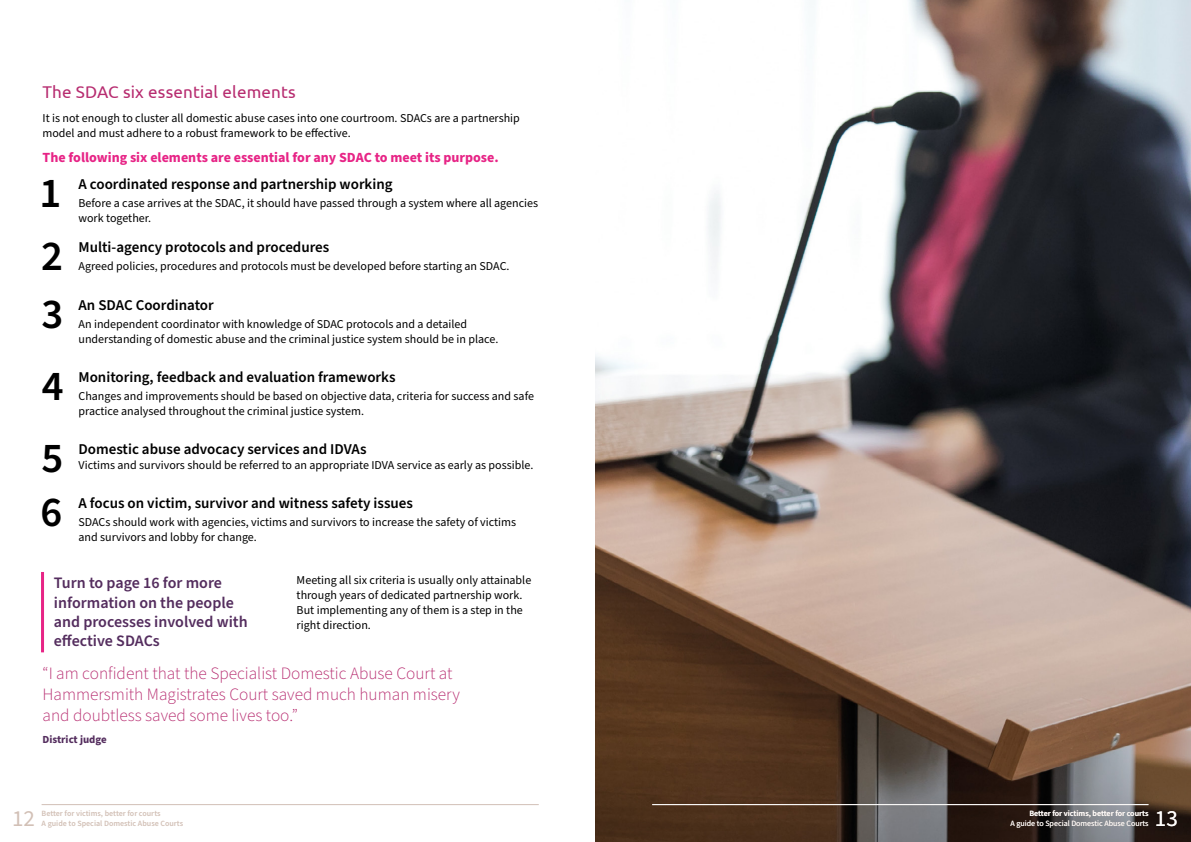
<style>
.page{position:relative;width:1191px;height:842px;background:#fff}
.page>*{position:absolute;margin:0;border:0;box-sizing:border-box;transform-origin:0 0}
.t1{font:600 42.5px "Source Sans Pro";color:#000}
.t2{font:23px "Source Sans Pro";color:#d2c0b6}
.t3{font:23px "Source Sans Pro";color:#fff}
.t4{font:300 17.3px/20.8px "Source Sans Pro";color:#b72c70}
.t5{font:17px "Ubuntu";letter-spacing:.01em;color:#b72c70}
.t6{font:600 16px/19.2px "Source Sans Pro";color:#542d5e}
.t7{font:600 15px "Source Sans Pro";color:#000}
.t8{font:700 14px "Source Sans Pro";color:#e72486}
.t9{font:12px/15px "Source Sans Pro";color:#000}
.t10{font:700 10.8px "Source Sans Pro";color:#542d5e}
.t11{font:600 8px "Source Sans Pro";color:#d2c0b6}
.t12{font:8px "Source Sans Pro";color:#fff}
.t13{font:600 8px "Source Sans Pro";color:#fff}
</style>
<div class="page">
<hr style="left:42px;top:804px;width:497px;height:1px;background:#d2c0b6">
<img style="left:595px;top:0;width:596px;height:842px">
<hr style="left:41px;top:572px;width:3px;height:80px;background:#e72486">
<hr style="left:652px;top:804px;width:496px;height:1px;background:#fff">
<h3 class="t5" style="left:43px;top:82px;width:255px">The SDAC six essential elements</h3>
<p class="t9" style="left:43px;top:111px;width:479px">It is not enough to cluster all domestic abuse cases into one courtroom. SDACs are a partnership model and must adhere to a robust framework to be effective.</p>
<p class="t8" style="left:43px;top:148px;width:458px">The following six elements are essential for any SDAC to meet its purpose.</p>
<h1 class="t1" style="left:39px;top:164px;width:23px">1</h1>
<p class="t7" style="left:79px;top:174px;width:316px">A coordinated response and partnership working</p>
<p class="t9" style="left:79px;top:195px;width:461px">Before a case arrives at the SDAC, it should have passed through a system where all agencies work together.</p>
<h1 class="t1" style="left:41px;top:228px;width:23px">2</h1>
<p class="t7" style="left:79px;top:237px;width:252px">Multi-agency protocols and procedures</p>
<p class="t9" style="left:79px;top:259px;width:432px">Agreed policies, procedures and protocols must be developed before starting an SDAC.</p>
<h1 class="t1" style="left:41px;top:285px;width:23px">3</h1>
<p class="t7" style="left:79px;top:295px;width:137px">An SDAC Coordinator</p>
<p class="t9" style="left:79px;top:316px;width:421px">An independent coordinator with knowledge of SDAC protocols and a detailed understanding of domestic abuse and the criminal justice system should be in place.</p>
<h1 class="t1" style="left:42px;top:357px;width:23px">4</h1>
<p class="t7" style="left:79px;top:367px;width:318px">Monitoring, feedback and evaluation frameworks</p>
<p class="t9" style="left:79px;top:389px;width:457px">Changes and improvements should be based on objective data, criteria for success and safe practice analysed throughout the criminal justice system.</p>
<h1 class="t1" style="left:42px;top:430px;width:23px">5</h1>
<p class="t7" style="left:79px;top:439px;width:290px">Domestic abuse advocacy services and IDVAs</p>
<p class="t9" style="left:79px;top:458px;width:456px">Victims and survivors should be referred to an appropriate IDVA service as early as possible.</p>
<h1 class="t1" style="left:41px;top:484px;width:23px">6</h1>
<p class="t7" style="left:79px;top:493px;width:336px">A focus on victim, survivor and witness safety issues</p>
<p class="t9" style="left:79px;top:515px;width:439px">SDACs should work with agencies, victims and survivors to increase the safety of victims and survivors and lobby for change.</p>
<h3 class="t6" style="left:54px;top:574px;width:195px">Turn to page 16 for more information on the people and processes involved with effective SDACs</h3>
<p class="t9" style="left:297px;top:573px;width:236px">Meeting all six criteria is usually only attainable through years of dedicated partnership work.<br>But implementing any of them is a step in the right direction.</p>
<h3 class="t4" style="left:43px;top:663px;width:419px">“I am confident that the Specialist Domestic Abuse Court at<br>Hammersmith Magistrates Court saved much human misery and doubtless saved some lives too.”</h3>
<p class="t10" style="left:43px;top:732px;width:66px">District judge</p>
<p class="t11" style="left:42px;top:808px;width:120px">Better for victims, better for courts</p>
<h2 class="t2" style="left:12px;top:803px;width:24px">12</h2>
<p class="t11" style="left:42px;top:818px;width:143px">A guide to Special Domestic Abuse Courts</p>
<p class="t13" style="left:1029px;top:808px;width:120px">Better for victims, better for courts</p>
<p class="t12" style="left:1010px;top:818px;width:139px">A guide to Special Domestic Abuse Courts</p>
<h2 class="t3" style="left:1155px;top:803px;width:24px">13</h2>
</div>
